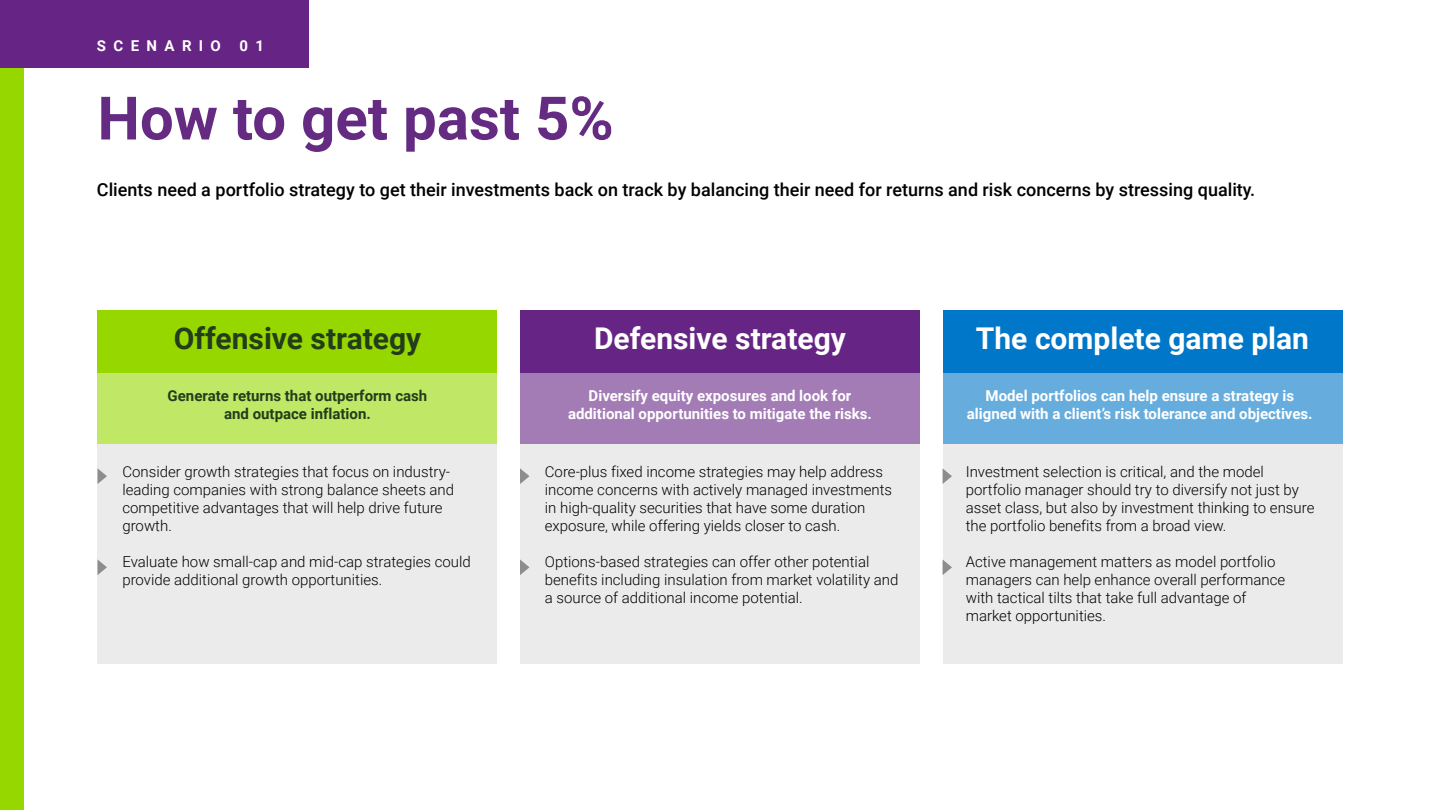
<style>
.page{position:relative;width:1440px;height:810px;background:#fff}
.page>*{position:absolute;margin:0;border:0;box-sizing:border-box;transform-origin:0 0}
.t1{font:700 60px "Roboto";color:#652b83}
.t2{font:700 30px "Roboto";color:#fff}
.t3{font:700 30px "Roboto";color:#233d1b}
.t4{font:500 18px "Roboto";color:#000101}
.t5{font:300 15px/18px "Roboto";color:#000101}
.t6{font:700 15px/18px "Roboto";color:#fff;text-align:center}
.t7{font:700 15px/18px "Roboto";color:#233d1b;text-align:center}
.t8{font:700 15px "Roboto";letter-spacing:.49em;color:#fff}
</style>
<div class="page">
<div style="left:0;top:0;width:24px;height:810px;background:#97d700"></div>
<div style="left:0;top:0;width:309px;height:68px;background:#662584"></div>
<div style="left:98px;top:310px;width:399px;height:62px;background:#97d700"></div>
<div style="left:520px;top:310px;width:400px;height:62px;background:#662584"></div>
<div style="left:943px;top:310px;width:399px;height:62px;background:#0077c8"></div>
<div style="left:98px;top:372px;width:399px;height:72px;background:#c0e766"></div>
<div style="left:520px;top:372px;width:400px;height:72px;background:#a37cb5"></div>
<div style="left:943px;top:372px;width:399px;height:72px;background:#66adde"></div>
<div style="left:98px;top:444px;width:399px;height:220px;background:#ebebeb"></div>
<div style="left:520px;top:444px;width:400px;height:220px;background:#ebebeb"></div>
<div style="left:943px;top:444px;width:399px;height:220px;background:#ebebeb"></div>
<svg style="left:98px;top:469px;width:9px;height:15px"></svg>
<svg style="left:520px;top:468px;width:10px;height:16px"></svg>
<svg style="left:943px;top:469px;width:9px;height:15px"></svg>
<svg style="left:98px;top:560px;width:9px;height:15px"></svg>
<svg style="left:520px;top:559px;width:10px;height:16px"></svg>
<svg style="left:943px;top:560px;width:9px;height:15px"></svg>
<p class="t8" style="left:97px;top:35px;width:169px">SCENARIO 01</p>
<h1 class="t1" style="left:98px;top:76px;width:518px">How to get past 5%</h1>
<p class="t4" style="left:97px;top:177px;width:1160px">Clients need a portfolio strategy to get their investments back on track by balancing their need for returns and risk concerns by stressing quality.</p>
<h2 class="t3" style="left:174px;top:317px;width:249px">Offensive strategy</h2>
<h2 class="t2" style="left:594px;top:317px;width:253px">Defensive strategy</h2>
<h2 class="t2" style="left:976px;top:317px;width:335px">The complete game plan</h2>
<p class="t7" style="left:168px;top:387px;width:261px">Generate returns that outperform cash and outpace inflation.</p>
<p class="t6" style="left:568px;top:387px;width:305px">Diversify equity exposures and look for additional opportunities to mitigate the risks.</p>
<p class="t6" style="left:967px;top:387px;width:347px">Model portfolios can help ensure a strategy is aligned with a client’s risk tolerance and objectives.</p>
<p class="t5" style="left:122px;top:462px;width:333px">Consider growth strategies that focus on industry&shy;leading companies with strong balance sheets and competitive advantages that will help drive future growth.</p>
<p class="t5" style="left:122px;top:552px;width:350px">Evaluate how small-cap and mid-cap strategies could provide additional growth opportunities.</p>
<p class="t5" style="left:545px;top:462px;width:349px">Core-plus fixed income strategies may help address income concerns with actively managed investments in high-quality securities that have some duration exposure, while offering yields closer to cash.</p>
<p class="t5" style="left:545px;top:552px;width:355px">Options-based strategies can offer other potential benefits including insulation from market volatility and a source of additional income potential.</p>
<p class="t5" style="left:966px;top:462px;width:350px">Investment selection is critical, and the model portfolio manager should try to diversify not just by asset class, but also by investment thinking to ensure the portfolio benefits from a broad view.</p>
<p class="t5" style="left:966px;top:552px;width:321px">Active management matters as model portfolio managers can help enhance overall performance with tactical tilts that take full advantage of market opportunities.</p>
</div>
